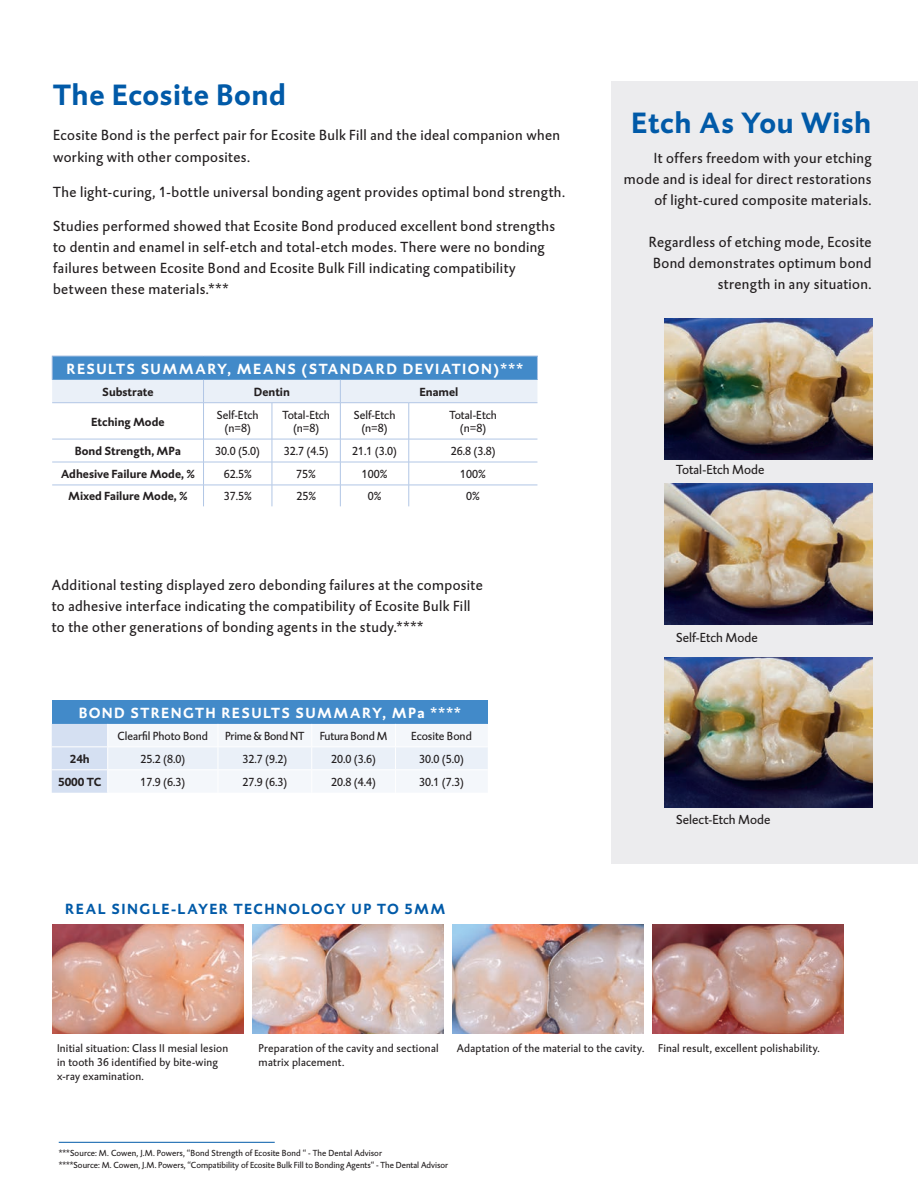
<style>
.page{position:relative;width:918px;height:1188px;background:#fff}
.page>*{position:absolute;margin:0;border:0;box-sizing:border-box;transform-origin:0 0}
.t1{font:700 30px "DTL Caspari";letter-spacing:.02em;color:#015aa8}
.t2{font:15px/21px "DTL Caspari";letter-spacing:.025em;color:#231f20}
.t3{font:700 15px "DTL Caspari";letter-spacing:.09em;color:#fff}
.t4{font:700 15px "DTL Caspari";letter-spacing:.09em;color:#015aa8}
.t5{font:13.5px "DTL Caspari";color:#231f20}
.t6{font:12px/13.5px "DTL Caspari";color:#231f20;text-align:center}
.t7{font:700 12px "DTL Caspari";color:#231f20}
.t8{font:11.55px/13.8px "DTL Caspari";letter-spacing:.02em;color:#231f20}
.t9{font:9px "DTL Caspari";color:#231f20}
</style>
<div class="page">
<div style="left:611px;top:82px;width:307px;height:782px;background:#ececee"></div>
<img style="left:52px;top:924px;width:192px;height:110px">
<img style="left:252px;top:924px;width:192px;height:110px">
<img style="left:452px;top:924px;width:192px;height:110px">
<img style="left:652px;top:924px;width:192px;height:110px">
<hr style="left:59px;top:1142px;width:216px;height:1px;background:#015aa8">
<img style="left:665px;top:657px;width:207px;height:150px">
<img style="left:665px;top:484px;width:207px;height:141px">
<img style="left:665px;top:318px;width:207px;height:141px">
<hr style="left:203px;top:403px;width:1px;height:36px;background:#b1c6e5">
<hr style="left:272px;top:403px;width:1px;height:36px;background:#b1c6e5">
<hr style="left:340px;top:403px;width:1px;height:36px;background:#b1c6e5">
<hr style="left:409px;top:403px;width:1px;height:36px;background:#b1c6e5">
<hr style="left:52px;top:439px;width:152px;height:1px;background:#b1c6e5">
<hr style="left:204px;top:439px;width:68px;height:1px;background:#b1c6e5">
<hr style="left:272px;top:439px;width:68px;height:1px;background:#b1c6e5">
<hr style="left:340px;top:439px;width:69px;height:1px;background:#b1c6e5">
<hr style="left:409px;top:439px;width:128px;height:1px;background:#b1c6e5">
<hr style="left:52px;top:462px;width:152px;height:1px;background:#b1c6e5">
<hr style="left:204px;top:462px;width:68px;height:1px;background:#b1c6e5">
<hr style="left:272px;top:462px;width:68px;height:1px;background:#b1c6e5">
<hr style="left:340px;top:462px;width:69px;height:1px;background:#b1c6e5">
<hr style="left:409px;top:462px;width:128px;height:1px;background:#b1c6e5">
<hr style="left:52px;top:485px;width:152px;height:1px;background:#b1c6e5">
<hr style="left:204px;top:485px;width:68px;height:1px;background:#b1c6e5">
<svg style="left:203px;top:440px;width:1px;height:66px"></svg>
<hr style="left:272px;top:485px;width:68px;height:1px;background:#b1c6e5">
<svg style="left:272px;top:439px;width:1px;height:67px"></svg>
<hr style="left:340px;top:485px;width:69px;height:1px;background:#b1c6e5">
<svg style="left:340px;top:439px;width:1px;height:67px"></svg>
<hr style="left:409px;top:485px;width:128px;height:1px;background:#b1c6e5">
<svg style="left:409px;top:439px;width:1px;height:67px"></svg>
<svg style="left:52px;top:356px;width:486px;height:47px;background:#95bce0"></svg>
<div style="left:52px;top:700px;width:436px;height:24px;background:#428ac9"></div>
<svg style="left:52px;top:724px;width:436px;height:69px"></svg>
<hr style="left:52px;top:746px;width:56px;height:1px;background:#fff">
<hr style="left:108px;top:746px;width:110px;height:1px;background:#fff">
<hr style="left:218px;top:746px;width:94px;height:1px;background:#fff">
<hr style="left:312px;top:746px;width:83px;height:1px;background:#fff">
<hr style="left:395px;top:746px;width:93px;height:1px;background:#fff">
<p class="t1" style="left:53px;top:75px;width:235px">The Ecosite Bond</p>
<p class="t2" style="left:53px;top:123px;width:508px;line-height:22.5px">Ecosite Bond is the perfect pair for Ecosite Bulk Fill and the ideal companion when working with other composites.</p>
<p class="t2" style="left:53px;top:181px;width:513px">The light-curing, 1-bottle universal bonding agent provides optimal bond strength.</p>
<p class="t2" style="left:53px;top:216px;width:504px">Studies performed showed that Ecosite Bond produced excellent bond strengths to dentin and enamel in self-etch and total-etch modes. There were no bonding failures between Ecosite Bond and Ecosite Bulk Fill indicating compatibility between these materials.***</p>
<p class="t3" style="left:67px;top:359px;width:458px">RESULTS SUMMARY, MEANS (STANDARD DEVIATION)***</p>
<p class="t7" style="left:102px;top:384px;width:53px">Substrate</p>
<p class="t7" style="left:254px;top:384px;width:38px">Dentin</p>
<p class="t7" style="left:419px;top:384px;width:40px">Enamel</p>
<p class="t7" style="left:91px;top:414px;width:75px">Etching Mode</p>
<p class="t6" style="left:217px;top:408px;width:43px">Self-Etch (n=8)</p>
<p class="t6" style="left:282px;top:408px;width:49px">Total-Etch (n=8)</p>
<p class="t6" style="left:354px;top:408px;width:43px">Self-Etch (n=8)</p>
<p class="t6" style="left:449px;top:408px;width:49px">Total-Etch (n=8)</p>
<p class="t7" style="left:75px;top:443px;width:108px">Bond Strength, MPa</p>
<p class="t6" style="left:215px;top:444px;width:46px">30.0 (5.0)</p>
<p class="t6" style="left:284px;top:444px;width:46px">32.7 (4.5)</p>
<p class="t6" style="left:352px;top:444px;width:46px">21.1 (3.0)</p>
<p class="t6" style="left:451px;top:444px;width:46px">26.8 (3.8)</p>
<p class="t7" style="left:61px;top:466px;width:136px">Adhesive Failure Mode, %</p>
<p class="t6" style="left:224px;top:467px;width:30px">62.5%</p>
<p class="t6" style="left:296px;top:467px;width:21px">75%</p>
<p class="t6" style="left:362px;top:467px;width:27px">100%</p>
<p class="t6" style="left:460px;top:467px;width:27px">100%</p>
<p class="t7" style="left:68px;top:488px;width:121px">Mixed Failure Mode, %</p>
<p class="t6" style="left:224px;top:489px;width:30px">37.5%</p>
<p class="t6" style="left:296px;top:489px;width:21px">25%</p>
<p class="t6" style="left:368px;top:489px;width:15px">0%</p>
<p class="t6" style="left:466px;top:489px;width:15px">0%</p>
<p class="t2" style="left:52px;top:574px;width:432px">Additional testing displayed zero debonding failures at the composite to adhesive interface indicating the compatibility of Ecosite Bulk Fill to the other generations of bonding agents in the study.****</p>
<p class="t3" style="left:79px;top:703px;width:384px">BOND STRENGTH RESULTS SUMMARY, MPa ****</p>
<p class="t6" style="left:118px;top:729px;width:92px">Clearfil Photo Bond</p>
<p class="t6" style="left:225px;top:729px;width:81px">Prime &amp; Bond NT</p>
<p class="t6" style="left:320px;top:729px;width:69px">Futura Bond M</p>
<p class="t6" style="left:411px;top:729px;width:62px">Ecosite Bond</p>
<p class="t7" style="left:70px;top:751px;width:22px">24h</p>
<p class="t6" style="left:140px;top:752px;width:46px">25.2 (8.0)</p>
<p class="t6" style="left:242px;top:752px;width:46px">32.7 (9.2)</p>
<p class="t6" style="left:331px;top:752px;width:46px">20.0 (3.6)</p>
<p class="t6" style="left:419px;top:752px;width:46px">30.0 (5.0)</p>
<p class="t7" style="left:58px;top:774px;width:45px">5000 TC</p>
<p class="t6" style="left:140px;top:775px;width:46px">17.9 (6.3)</p>
<p class="t6" style="left:242px;top:775px;width:46px">27.9 (6.3)</p>
<p class="t6" style="left:331px;top:775px;width:46px">20.8 (4.4)</p>
<p class="t6" style="left:419px;top:775px;width:46px">30.1 (7.3)</p>
<p class="t4" style="left:65px;top:899px;width:382px">REAL SINGLE-LAYER TECHNOLOGY UP TO 5MM</p>
<p class="t1" style="left:631px;top:103px;width:241px">Etch As You Wish</p>
<p class="t2" style="left:624px;top:147px;width:249px;text-align:right">It offers freedom with your etching mode and is ideal for direct restorations of light-cured composite materials.</p>
<p class="t2" style="left:649px;top:231px;width:224px;text-align:right">Regardless of etching mode, Ecosite<br>Bond demonstrates optimum bond strength in any situation.</p>
<p class="t5" style="left:676px;top:460px;width:90px">Total-Etch Mode</p>
<p class="t5" style="left:676px;top:629px;width:83px">Self-Etch Mode</p>
<p class="t5" style="left:676px;top:811px;width:96px">Select-Etch Mode</p>
<p class="t8" style="left:259px;top:1042px;width:182px">Preparation of the cavity and sectional matrix placement.</p>
<p class="t8" style="left:457px;top:1042px;width:189px">Adaptation of the material to the cavity.</p>
<p class="t8" style="left:57px;top:1042px;width:173px">Initial situation: Class II mesial lesion</p>
<p class="t8" style="left:658px;top:1042px;width:163px">Final result, excellent polishability.</p>
<p class="t8" style="left:57px;top:1055px;width:162px">in tooth 36 identified by bite-wing x-ray examination.</p>
<p class="t9" style="left:59px;top:1148px;width:325px">***Source: M. Cowen, J.M. Powers, “Bond Strength of Ecosite Bond “ - The Dental Advisor</p>
<p class="t9" style="left:59px;top:1160px;width:391px">****Source: M. Cowen, J.M. Powers, “Compatibility of Ecosite Bulk Fill to Bonding Agents“ - The Dental Advisor</p>
</div>
